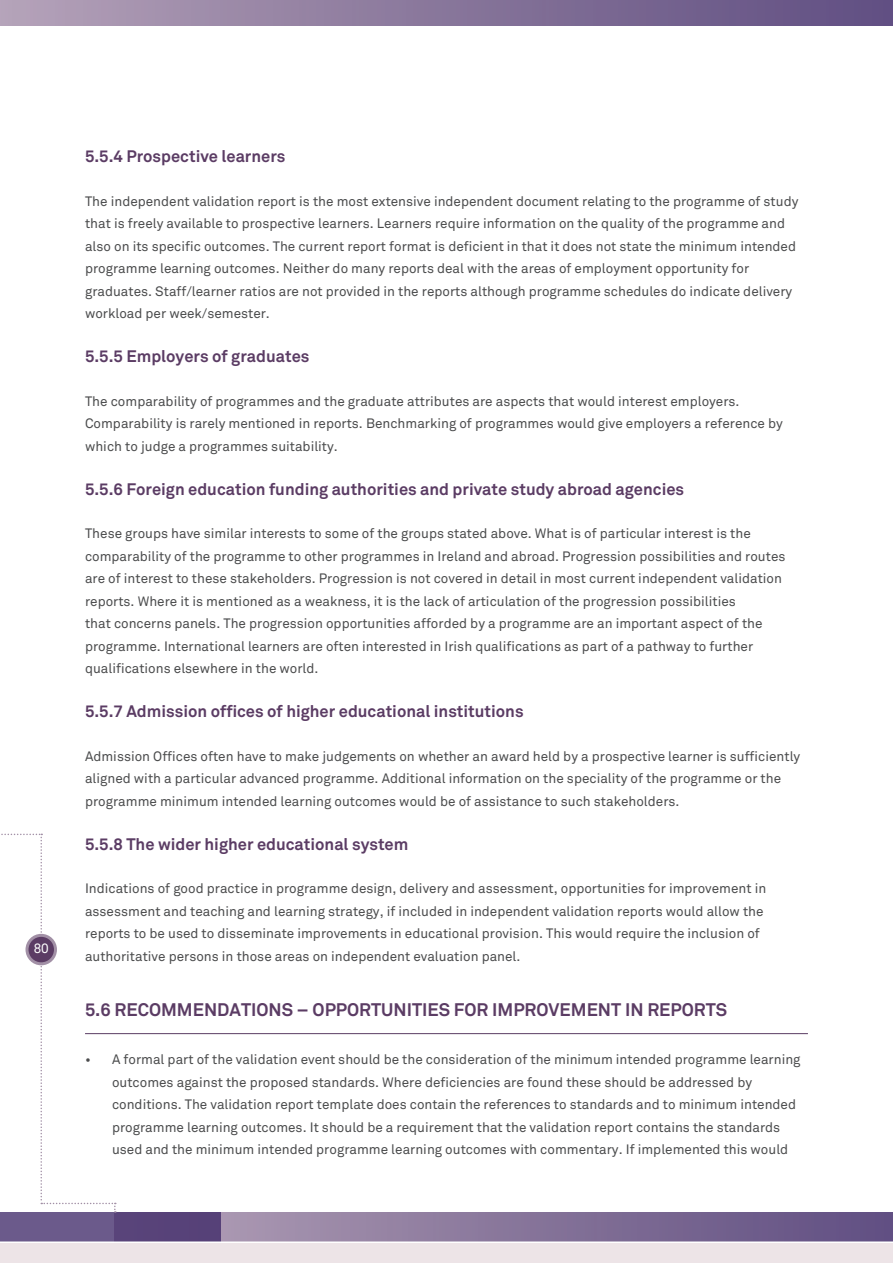
<style>
.page{position:relative;width:893px;height:1263px;background:#fff}
.page>*{position:absolute;margin:0;border:0;box-sizing:border-box;transform-origin:0 0}
.subheadings_3_2{font:700 18px "Akkurat";color:#5b3c64}
.sub_heading{font:700 16.5px "Akkurat";color:#5b3c64}
.body{font:13.5px/22.5px "Akkurat";color:#4b4c4d}
.t1{font:13.5px "Akkurat";color:#fff}
</style>
<div class="page">
<svg style="left:221px;top:1212px;width:672px;height:29px;background:#837198"></svg>
<div style="left:0;top:1242px;width:893px;height:21px;background:#ede4e7"></div>
<div style="left:0;top:1212px;width:221px;height:30px;background:linear-gradient(to right,#716190,#523c74)"></div>
<hr style="left:0;top:1241px;width:893px;height:2px;background:#fff">
<div style="left:0;top:0;width:893px;height:26px;background:linear-gradient(to right,#b3a1b7,#5f4d81)"></div>
<svg style="left:0;top:834px;width:116px;height:379px"></svg>
<div style="left:27px;top:935px;width:28px;height:29px;background:#5b3c64;border-radius:50%"></div>
<div style="left:26px;top:934px;width:31px;height:31px;border:3px solid #a290a6;border-radius:50%"></div>
<hr style="left:85px;top:1033px;width:723px;height:1px;background:#5b3c64">
<p class="t1" style="left:34px;top:941px;width:17px">80</p>
<p class="sub_heading" style="left:85px;top:146px;width:202px">5.5.4 Prospective learners</p>
<p class="body" style="left:85px;top:190px;width:715px">The independent validation report is the most extensive independent document relating to the programme of study that is freely available to prospective learners. Learners require information on the quality of the programme and also on its specific outcomes. The current report format is deficient in that it does not state the minimum intended programme learning outcomes. Neither do many reports deal with the areas of employment opportunity for graduates. Staff/learner ratios are not provided in the reports although programme schedules do indicate delivery workload per week/semester.</p>
<p class="sub_heading" style="left:85px;top:346px;width:226px">5.5.5 Employers of graduates</p>
<p class="body" style="left:85px;top:390px;width:699px">The comparability of programmes and the graduate attributes are aspects that would interest employers.<br>Comparability is rarely mentioned in reports. Benchmarking of programmes would give employers a reference by which to judge a programmes suitability.</p>
<p class="sub_heading" style="left:85px;top:478px;width:601px">5.5.6 Foreign education funding authorities and private study abroad agencies</p>
<p class="body" style="left:85px;top:523px;width:702px">These groups have similar interests to some of the groups stated above. What is of particular interest is the comparability of the programme to other programmes in Ireland and abroad. Progression possibilities and routes are of interest to these stakeholders. Progression is not covered in detail in most current independent validation reports. Where it is mentioned as a weakness, it is the lack of articulation of the progression possibilities<br>that concerns panels. The progression opportunities afforded by a programme are an important aspect of the programme. International learners are often interested in Irish qualifications as part of a pathway to further qualifications elsewhere in the world.</p>
<p class="sub_heading" style="left:85px;top:701px;width:440px">5.5.7 Admission offices of higher educational institutions</p>
<p class="body" style="left:85px;top:745px;width:717px">Admission Offices often have to make judgements on whether an award held by a prospective learner is sufficiently aligned with a particular advanced programme. Additional information on the speciality of the programme or the programme minimum intended learning outcomes would be of assistance to such stakeholders.</p>
<p class="sub_heading" style="left:85px;top:833px;width:325px">5.5.8 The wider higher educational system</p>
<p class="body" style="left:85px;top:878px;width:683px">Indications of good practice in programme design, delivery and assessment, opportunities for improvement in assessment and teaching and learning strategy, if included in independent validation reports would allow the reports to be used to disseminate improvements in educational provision. This would require the inclusion of authoritative persons in those areas on independent evaluation panel.</p>
<p class="subheadings_3_2" style="left:85px;top:998px;width:644px">5.6 RECOMMENDATIONS – OPPORTUNITIES FOR IMPROVEMENT IN REPORTS</p>
<p class="body" style="left:112px;top:1049px;width:690px;text-indent:-27px">• A formal part of the validation event should be the consideration of the minimum intended programme learning outcomes against the proposed standards. Where deficiencies are found these should be addressed by conditions. The validation report template does contain the references to standards and to minimum intended programme learning outcomes. It should be a requirement that the validation report contains the standards used and the minimum intended programme learning outcomes with commentary. If implemented this would</p>
</div>
